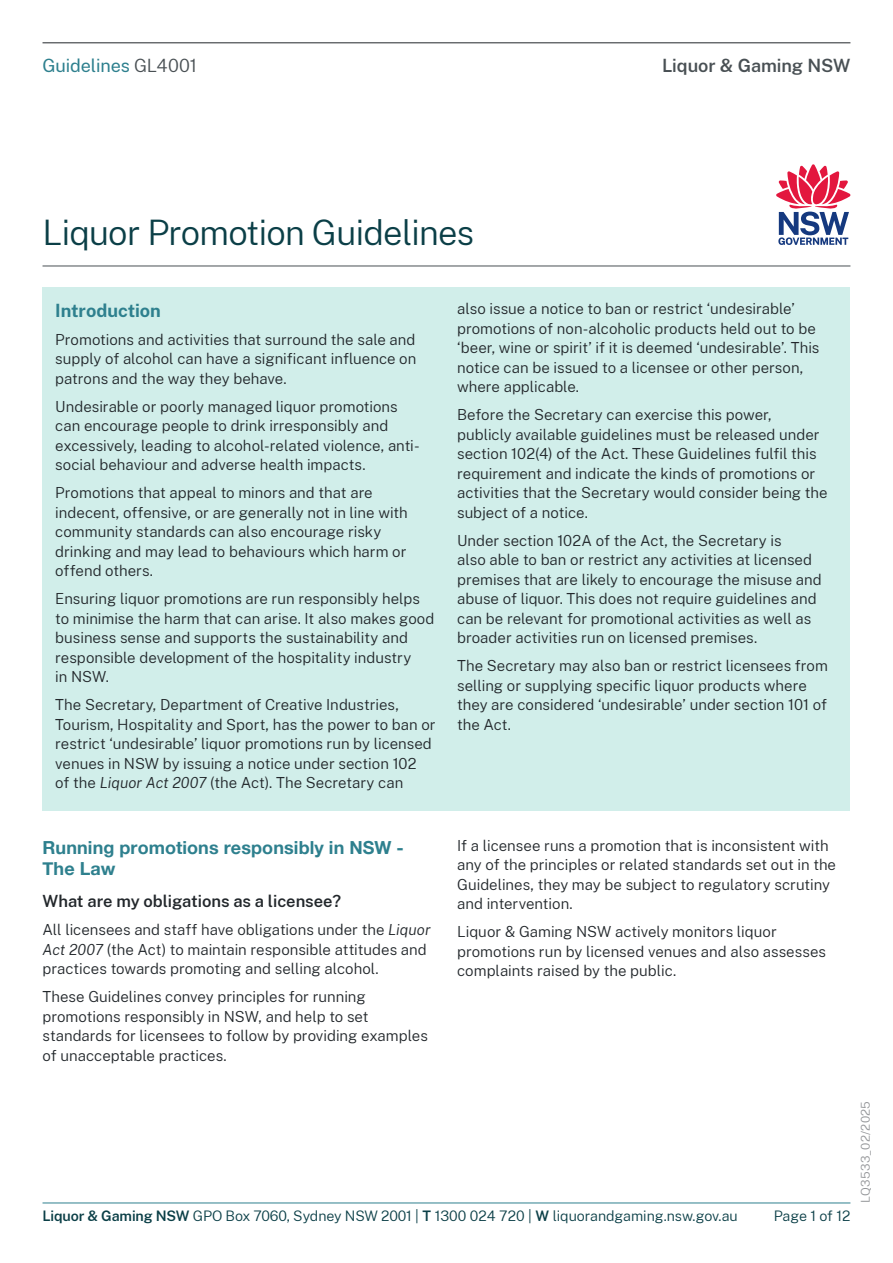
<style>
.page{position:relative;width:893px;height:1263px;background:#fff}
.page>*{position:absolute;margin:0;border:0;box-sizing:border-box;transform-origin:0 0}
.t1{font:300 34.5px "Public Sans";letter-spacing:-.02em;color:#0b3f47}
.t2{font:700 18px/21px "Helvetica Neue";letter-spacing:.005em;color:#2e808e}
.t3{font:18px "Public Sans";letter-spacing:-.005em;color:#2e808e}
.t4{font:600 18px "Public Sans";color:#495054}
.t5{font:700 18px "Public Sans";color:#2e808e}
.t6{font:600 16.5px "Public Sans";color:#22272b}
.Body_copy{font:300 15px/19.5px "Public Sans";color:#22272b}
.t7{font:300 14.25px "Public Sans";letter-spacing:-.005em;color:#0b3f47}
.t8{font:300 12px "Public Sans";letter-spacing:.02em;color:#939598}
.s1{font-weight:300;color:#495054}
.s2{font-style:italic}
.s3{font-weight:600}
</style>
<div class="page">
<hr style="left:43px;top:1202px;width:807px;height:1px;background:#2e808e">
<hr style="left:43px;top:43px;width:807px;height:1px;background:#22272b">
<hr style="left:43px;top:266px;width:807px;height:1px;background:#495054">
<svg style="left:776px;top:164px;width:74px;height:81px"></svg>
<div style="left:43px;top:287px;width:807px;height:523px;background:#d1eeea"></div>
<p class="t3" style="left:43px;top:53px;width:156px">Guidelines <span class="s1">GL4001</span></p>
<p class="t4" style="left:662px;top:53px;width:190px">Liquor &amp; Gaming NSW</p>
<h1 class="t1" style="left:43px;top:208px;width:433px">Liquor Promotion Guidelines</h1>
<h2 class="t5" style="left:55px;top:297px;width:107px">Introduction</h2>
<p class="Body_copy" style="left:55px;top:329px;width:363px;text-align:justify">Promotions and activities that surround the sale and supply of alcohol can have a significant influence on patrons and the way they behave.</p>
<p class="Body_copy" style="left:55px;top:396px;width:366px">Undesirable or poorly managed liquor promotions can encourage people to drink irresponsibly and excessively, leading to alcohol-related violence, anti&shy;social behaviour and adverse health impacts.</p>
<p class="Body_copy" style="left:55px;top:483px;width:354px">Promotions that appeal to minors and that are indecent, offensive, or are generally not in line with community standards can also encourage risky drinking and may lead to behaviours which harm or offend others.</p>
<p class="Body_copy" style="left:55px;top:589px;width:381px">Ensuring liquor promotions are run responsibly helps to minimise the harm that can arise. It also makes good business sense and supports the sustainability and responsible development of the hospitality industry<br>in NSW.</p>
<p class="Body_copy" style="left:55px;top:695px;width:382px">The Secretary, Department of Creative Industries, Tourism, Hospitality and Sport, has the power to ban or restrict ‘undesirable’ liquor promotions run by licensed venues in NSW by issuing a notice under section 102<br>of the <span class="s2">Liquor Act 2007</span> (the Act). The Secretary can</p>
<p class="Body_copy" style="left:457px;top:298px;width:364px">also issue a notice to ban or restrict ‘undesirable’ promotions of non-alcoholic products held out to be ‘beer, wine or spirit’ if it is deemed ‘undesirable’. This notice can be issued to a licensee or other person, where applicable.</p>
<p class="Body_copy" style="left:457px;top:404px;width:372px">Before the Secretary can exercise this power, publicly available guidelines must be released under section 102(4) of the Act. These Guidelines fulfil this requirement and indicate the kinds of promotions or activities that the Secretary would consider being the subject of a notice.</p>
<p class="Body_copy" style="left:457px;top:530px;width:366px">Under section 102A of the Act, the Secretary is<br>also able to ban or restrict any activities at licensed premises that are likely to encourage the misuse and abuse of liquor. This does not require guidelines and can be relevant for promotional activities as well as broader activities run on licensed premises.</p>
<p class="Body_copy" style="left:457px;top:655px;width:372px">The Secretary may also ban or restrict licensees from selling or supplying specific liquor products where they are considered ‘undesirable’ under section 101 of the Act.</p>
<p class="t2" style="left:43px;top:837px;width:363px">Running promotions responsibly in NSW -<br>The Law</p>
<h3 class="t6" style="left:43px;top:889px;width:300px">What are my obligations as a licensee?</h3>
<p class="Body_copy" style="left:43px;top:919px;width:390px">All licensees and staff have obligations under the <span class="s2">Liquor<br>Act 2007</span> (the Act) to maintain responsible attitudes and practices towards promoting and selling alcohol.</p>
<p class="Body_copy" style="left:43px;top:986px;width:387px">These Guidelines convey principles for running promotions responsibly in NSW, and help to set standards for licensees to follow by providing examples of unacceptable practices.</p>
<p class="Body_copy" style="left:457px;top:835px;width:380px">If a licensee runs a promotion that is inconsistent with any of the principles or related standards set out in the Guidelines, they may be subject to regulatory scrutiny and intervention.</p>
<p class="Body_copy" style="left:457px;top:921px;width:370px">Liquor &amp; Gaming NSW actively monitors liquor promotions run by licensed venues and also assesses complaints raised by the public.</p>
<p class="t7" style="left:43px;top:1206px;width:697px"><span class="s3">Liquor &amp; Gaming NSW</span> GPO Box 7060, Sydney NSW 2001 | <span class="s3">T</span> 1300 024 720 | <span class="s3">W</span> liquorandgaming.nsw.gov.au</p>
<p class="t7" style="left:774px;top:1206px;width:78px">Page 1 of 12</p>
<p class="t8" style="left:857px;top:1202px;width:103px;rotate:-90deg">LQ3533_02/2025</p>
</div>
